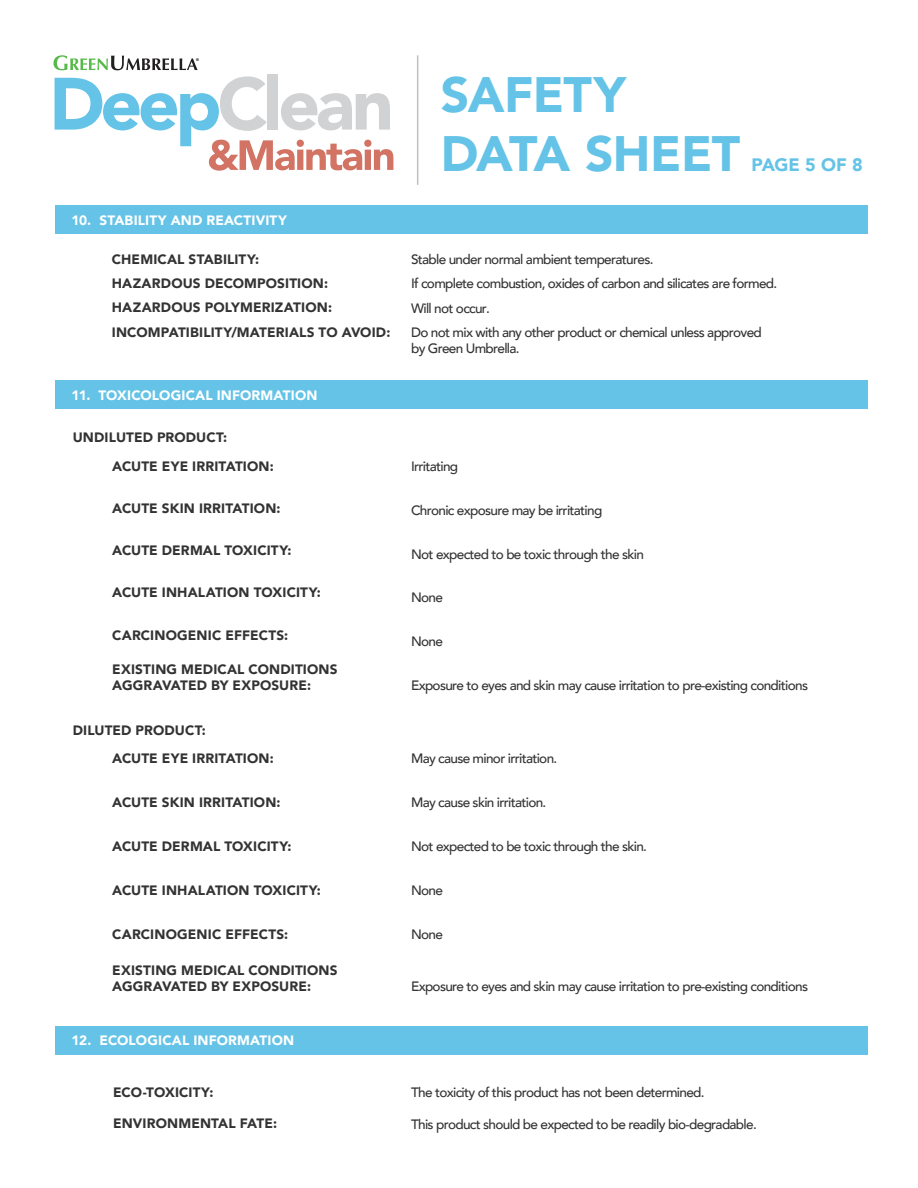
<style>
.page{position:relative;width:918px;height:1188px;background:#fff}
.page>*{position:absolute;margin:0;border:0;box-sizing:border-box;transform-origin:0 0}
.t1{font:900 49.65px/59.6px "Avenir";letter-spacing:-.01em;color:#64c3e7}
.t2{font:900 18px "Avenir";letter-spacing:-.02em;color:#64c3e7}
.t3{font:500 13.65px/16.4px "Avenir";letter-spacing:-.05em;color:#333}
.t4{font:900 13.65px/16.4px "Avenir";letter-spacing:.01em;color:#333}
.t5{font:900 13.65px "Avenir";letter-spacing:.01em;color:#fff}
.t6{font:8.4px "Myriad Pro";color:#020202}
</style>
<div class="page">
<div style="left:55px;top:205px;width:813px;height:29px;background:#64c3e7"></div>
<div style="left:55px;top:380px;width:813px;height:29px;background:#64c3e7"></div>
<div style="left:55px;top:1026px;width:813px;height:29px;background:#64c3e7"></div>
<div style="left:267px;top:74px;width:11px;height:56px;background:#d0d2d3"></div>
<svg style="left:53px;top:55px;width:145px;height:15px"></svg>
<svg style="left:55px;top:76px;width:338px;height:95px"></svg>
<hr style="left:417px;top:55px;width:1px;height:130px;background:#c0bfbf">
<p class="t6" style="left:196px;top:56px;width:5px">®</p>
<p class="t5" style="left:71px;top:208px;width:217px">10. STABILITY AND REACTIVITY</p>
<h1 class="t1" style="left:441px;top:64px;width:301px">SAFETY<br>DATA SHEET</h1>
<h2 class="t2" style="left:752px;top:150px;width:113px">PAGE 5 OF 8</h2>
<p class="t4" style="left:112px;top:251px;width:149px">CHEMICAL STABILITY:</p>
<p class="t3" style="left:411px;top:250px;width:244px">Stable under normal ambient temperatures.</p>
<p class="t4" style="left:112px;top:275px;width:218px">HAZARDOUS DECOMPOSITION:</p>
<p class="t3" style="left:411px;top:275px;width:368px">If complete combustion, oxides of carbon and silicates are formed.</p>
<p class="t4" style="left:112px;top:299px;width:222px">HAZARDOUS POLYMERIZATION:</p>
<p class="t3" style="left:411px;top:299px;width:81px">Will not occur.</p>
<p class="t4" style="left:112px;top:323px;width:280px">INCOMPATIBILITY/MATERIALS TO AVOID:</p>
<p class="t3" style="left:411px;top:324px;width:352px">Do not mix with any other product or chemical unless approved by Green Umbrella.</p>
<p class="t5" style="left:71px;top:383px;width:248px">11. TOXICOLOGICAL INFORMATION</p>
<p class="t4" style="left:112px;top:422px;width:163px;line-height:29.1px;text-indent:-40px">UNDILUTED PRODUCT:<br>ACUTE EYE IRRITATION:</p>
<p class="t3" style="left:411px;top:457px;width:49px">Irritating</p>
<p class="t4" style="left:112px;top:500px;width:170px">ACUTE SKIN IRRITATION:</p>
<p class="t3" style="left:411px;top:501px;width:193px">Chronic exposure may be irritating</p>
<p class="t4" style="left:112px;top:542px;width:181px">ACUTE DERMAL TOXICITY:</p>
<p class="t3" style="left:411px;top:545px;width:234px">Not expected to be toxic through the skin</p>
<p class="t4" style="left:112px;top:584px;width:210px">ACUTE INHALATION TOXICITY:</p>
<p class="t3" style="left:411px;top:589px;width:33px">None</p>
<p class="t4" style="left:112px;top:626px;width:178px">CARCINOGENIC EFFECTS:</p>
<p class="t4" style="left:112px;top:660px;width:227px">EXISTING MEDICAL CONDITIONS<br>AGGRAVATED BY EXPOSURE:</p>
<p class="t4" style="left:112px;top:715px;width:163px;line-height:28.5px;text-indent:-40px">DILUTED PRODUCT:<br>ACUTE EYE IRRITATION:</p>
<p class="t3" style="left:411px;top:633px;width:33px">None</p>
<p class="t3" style="left:411px;top:676px;width:398px">Exposure to eyes and skin may cause irritation to pre-existing conditions</p>
<p class="t3" style="left:411px;top:749px;width:148px">May cause minor irritation.</p>
<p class="t4" style="left:112px;top:794px;width:170px">ACUTE SKIN IRRITATION:</p>
<p class="t3" style="left:411px;top:793px;width:137px">May cause skin irritation.</p>
<p class="t4" style="left:112px;top:838px;width:181px">ACUTE DERMAL TOXICITY:</p>
<p class="t3" style="left:411px;top:838px;width:238px">Not expected to be toxic through the skin.</p>
<p class="t4" style="left:112px;top:882px;width:210px">ACUTE INHALATION TOXICITY:</p>
<p class="t3" style="left:411px;top:882px;width:33px">None</p>
<p class="t4" style="left:112px;top:926px;width:178px">CARCINOGENIC EFFECTS:</p>
<p class="t3" style="left:411px;top:926px;width:33px">None</p>
<p class="t4" style="left:112px;top:962px;width:227px">EXISTING MEDICAL CONDITIONS<br>AGGRAVATED BY EXPOSURE:</p>
<p class="t3" style="left:411px;top:978px;width:398px">Exposure to eyes and skin may cause irritation to pre-existing conditions</p>
<p class="t5" style="left:71px;top:1029px;width:224px">12. ECOLOGICAL INFORMATION</p>
<p class="t4" style="left:113px;top:1084px;width:102px">ECO-TOXICITY:</p>
<p class="t3" style="left:411px;top:1084px;width:295px">The toxicity of this product has not been determined.</p>
<p class="t4" style="left:113px;top:1115px;width:166px">ENVIRONMENTAL FATE:</p>
<p class="t3" style="left:411px;top:1115px;width:347px">This product should be expected to be readily bio-degradable.</p>
</div>
